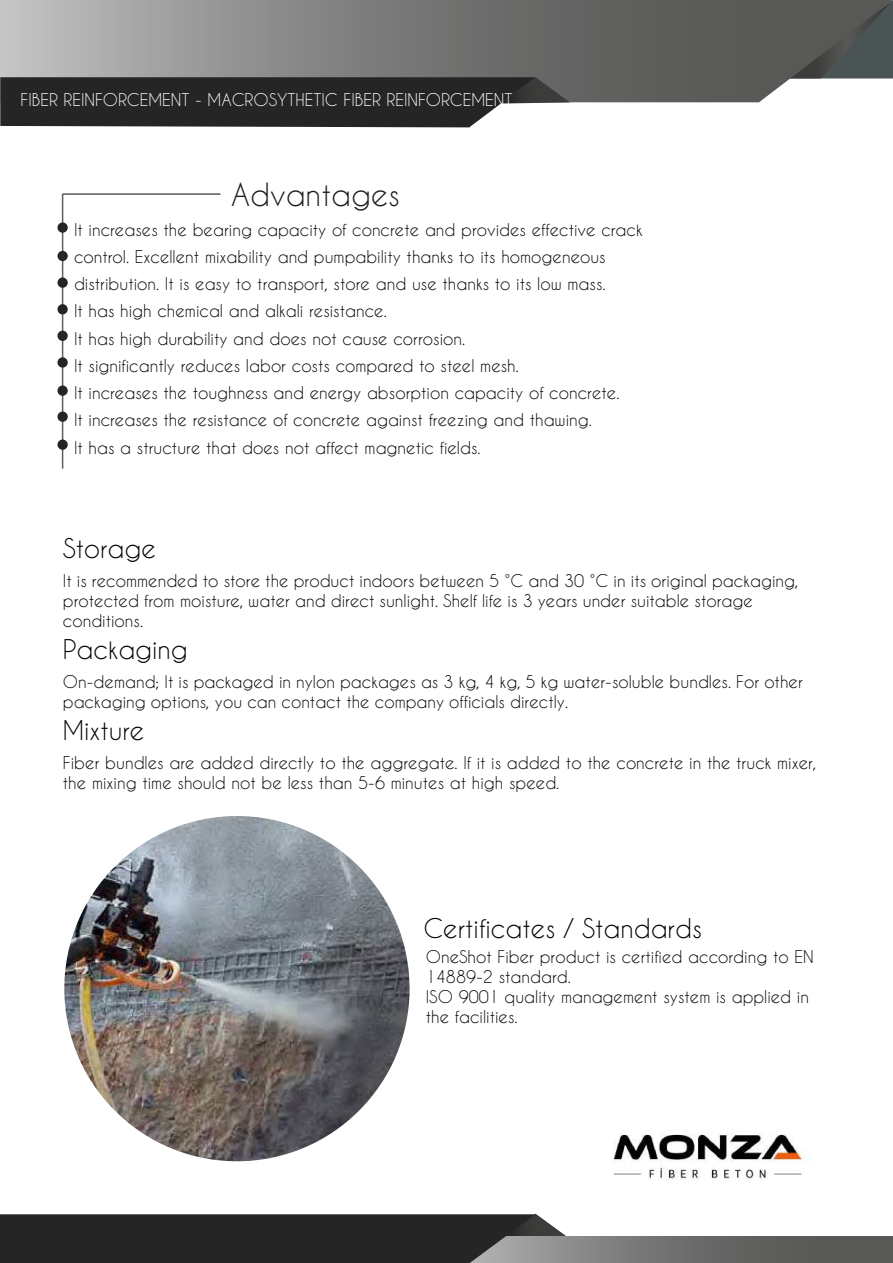
<style>
.page{position:relative;width:893px;height:1263px;background:#fff}
.page>*{position:absolute;margin:0;border:0;box-sizing:border-box;transform-origin:0 0}
.t1{font:30px "Caviar Dreams";color:#1d1d1b}
.t2{font:25.5px "Caviar Dreams";color:#000}
.t3{font:16.5px/27.3px "Caviar Dreams";color:#000}
.t4{font:16.5px "Caviar Dreams";color:#fff}
</style>
<div class="page">
<svg style="left:0;top:0;width:893px;height:102px;background:#7e7e7d"></svg>
<svg style="left:0;top:77px;width:570px;height:50px;background:#383838"></svg>
<svg style="left:568px;top:1236px;width:325px;height:27px;background:#686867"></svg>
<svg style="left:0;top:1213px;width:568px;height:50px;background:#373737"></svg>
<hr style="left:63px;top:193px;width:157px;height:2px;background:#5f5f5f">
<hr style="left:62px;top:194px;width:1px;height:275px;background:#5f5f5f">
<div style="left:57px;top:222px;width:11px;height:11px;background:#252525;border-radius:50%"></div>
<div style="left:57px;top:251px;width:11px;height:10px;background:#252525;border-radius:50%"></div>
<div style="left:57px;top:331px;width:11px;height:10px;background:#252525;border-radius:50%"></div>
<div style="left:57px;top:277px;width:11px;height:11px;background:#252525;border-radius:50%"></div>
<div style="left:57px;top:304px;width:11px;height:10px;background:#252525;border-radius:50%"></div>
<div style="left:57px;top:357px;width:11px;height:11px;background:#252525;border-radius:50%"></div>
<div style="left:57px;top:385px;width:11px;height:11px;background:#252525;border-radius:50%"></div>
<div style="left:57px;top:411px;width:11px;height:11px;background:#252525;border-radius:50%"></div>
<div style="left:57px;top:439px;width:11px;height:11px;background:#252525;border-radius:50%"></div>
<img style="left:64px;top:816px;width:346px;height:345px;border-radius:173px">
<img style="left:613px;top:1134px;width:197px;height:46px">
<p class="t4" style="left:21px;top:90px;width:493px">FIBER REINFORCEMENT - MACROSYTHETIC FIBER REINFORCEMENT</p>
<h1 class="t1" style="left:231px;top:177px;width:170px">Advantages</h1>
<p class="t3" style="left:74px;top:215px;width:570px">It increases the bearing capacity of concrete and provides effective crack control. Excellent mixability and pumpability thanks to its homogeneous distribution. It is easy to transport, store and use thanks to its low mass.<br>It has high chemical and alkali resistance.<br>It has high durability and does not cause corrosion.<br>It significantly reduces labor costs compared to steel mesh.<br>It increases the toughness and energy absorption capacity of concrete.<br>It increases the resistance of concrete against freezing and thawing.<br>It has a structure that does not affect magnetic fields.</p>
<h2 class="t2" style="left:63px;top:533px;width:95px">Storage</h2>
<p class="t3" style="left:63px;top:570px;width:737px;line-height:19.8px">It is recommended to store the product indoors between 5 °C and 30 °C in its original packaging, protected from moisture, water and direct sunlight. Shelf life is 3 years under suitable storage conditions.</p>
<h2 class="t2" style="left:63px;top:634px;width:127px">Packaging</h2>
<p class="t3" style="left:63px;top:671px;width:741px;line-height:19.8px">On-demand; It is packaged in nylon packages as 3 kg, 4 kg, 5 kg water-soluble bundles. For other packaging options, you can contact the company officials directly.</p>
<h2 class="t2" style="left:63px;top:715px;width:83px">Mixture</h2>
<p class="t3" style="left:63px;top:753px;width:755px;line-height:19.8px">Fiber bundles are added directly to the aggregate. If it is added to the concrete in the truck mixer, the mixing time should not be less than 5-6 minutes at high speed.</p>
<h2 class="t2" style="left:423px;top:913px;width:280px">Certificates / Standards</h2>
<p class="t3" style="left:426px;top:947px;width:389px;line-height:19.8px">OneShot Fiber product is certified according to EN 14889-2 standard.<br>ISO 9001 quality management system is applied in the facilities.</p>
</div>
